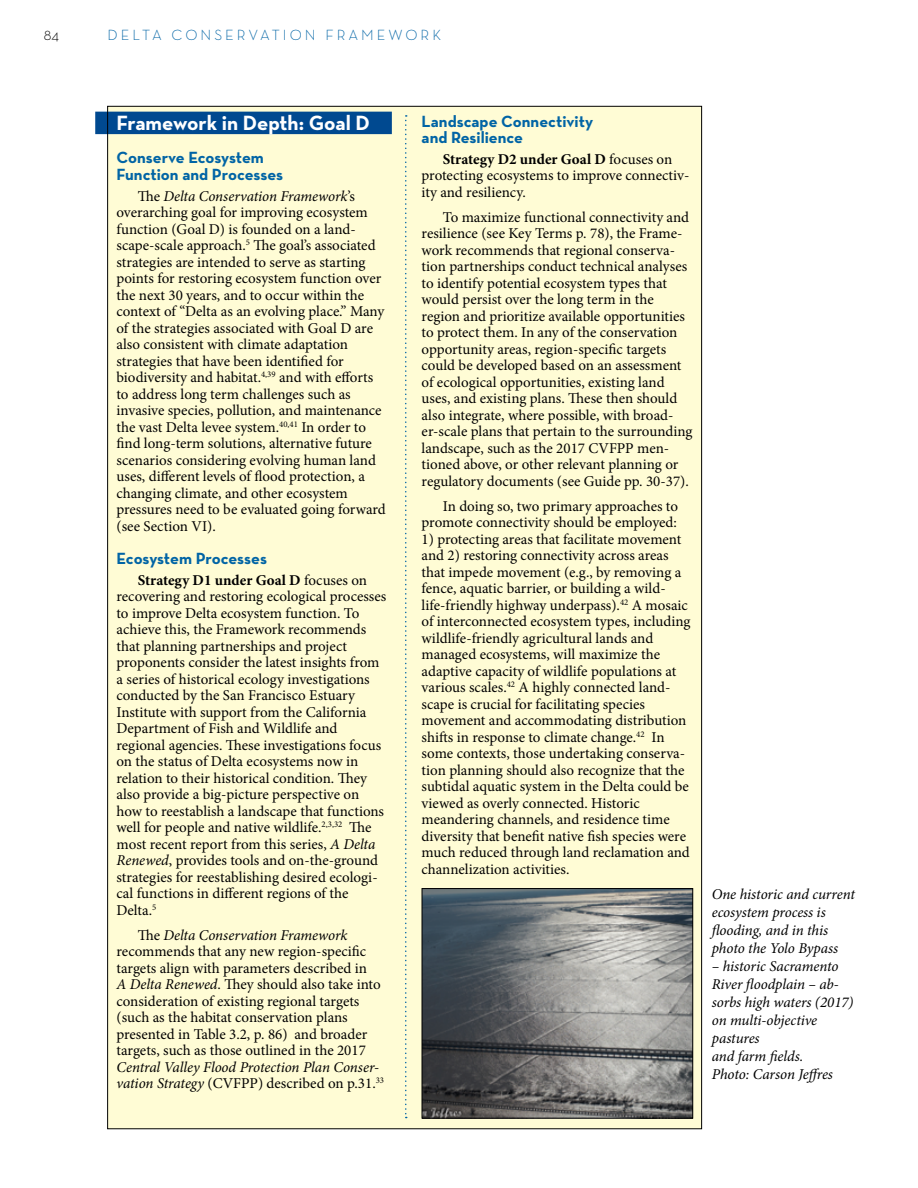
<style>
.page{position:relative;width:918px;height:1188px;background:#fff}
.page>*{position:absolute;margin:0;border:0;box-sizing:border-box;transform-origin:0 0}
.t1{font:700 21px "Neutra Text";color:#fff}
.t2{font:700 16.5px/16.5px "Neutra Text";color:#0064a5}
.t3{font:15px/16.5px "Minion Pro";color:#000}
.t4{font:italic 15px/18px "Minion Pro";letter-spacing:-.01em;color:#000}
.t5{font:300 15px "Neutra Text";letter-spacing:.2em;color:#0064a5}
.t6{font:300 15px "Neutra Text";color:#000}
.s1{font-style:italic}
.s2{font-weight:700}
.s3{font-style:normal}
</style>
<div class="page">
<div style="left:108px;top:106px;width:594px;height:1023px;background:#fffcd5"></div>
<div style="left:95px;top:112px;width:297px;height:22px;background:#004990"></div>
<img style="left:424px;top:890px;width:267px;height:227px">
<div style="left:422px;top:888px;width:271px;height:231px;border:1px solid #000"></div>
<svg style="left:405px;top:115px;width:2px;height:1003px"></svg>
<p class="t6" style="left:44px;top:26px;width:17px">84</p>
<p class="t5" style="left:108px;top:26px;width:335px">DELTA CONSERVATION FRAMEWORK</p>
<h1 class="t1" style="left:117px;top:110px;width:255px">Framework in Depth: Goal D</h1>
<p class="t2" style="left:117px;top:149px;width:168px">Conserve Ecosystem<br>Function and Processes</p>
<p class="t3" style="left:116px;top:188px;width:271px;text-indent:21px">The <span class="s1">Delta Conservation Framework</span>’s overarching goal for improving ecosystem function (Goal D) is founded on a land&shy;scape-scale approach.<sup>5</sup> The goal’s associated strategies are intended to serve as starting points for restoring ecosystem function over the next 30 years, and to occur within the context of “Delta as an evolving place.” Many of the strategies associated with Goal D are also consistent with climate adaptation strategies that have been identified for biodiversity and habitat.<sup>4,39</sup> and with efforts to address long term challenges such as invasive species, pollution, and maintenance the vast Delta levee system.<sup>40,41</sup> In order to find long-term solutions, alternative future scenarios considering evolving human land uses, different levels of flood protection, a changing climate, and other ecosystem pressures need to be evaluated going forward (see Section VI).</p>
<p class="t2" style="left:117px;top:550px;width:152px">Ecosystem Processes</p>
<p class="t3" style="left:117px;top:572px;width:271px;text-indent:21px"><span class="s2">Strategy D1 under Goal D</span> focuses on recovering and restoring ecological processes to improve Delta ecosystem function. To achieve this, the Framework recommends that planning partnerships and project proponents consider the latest insights from a series of historical ecology investigations conducted by the San Francisco Estuary Institute with support from the California Department of Fish and Wildlife and regional agencies. These investigations focus on the status of Delta ecosystems now in relation to their historical condition. They also provide a big-picture perspective on how to reestablish a landscape that functions well for people and native wildlife.<sup>2,3,32</sup> The most recent report from this series, <span class="s1">A Delta Renewed</span>, provides tools and on-the-ground strategies for reestablishing desired ecologi&shy;cal functions in different regions of the Delta.<sup>5</sup></p>
<p class="t3" style="left:117px;top:927px;width:266px;text-indent:21px">The <span class="s1">Delta Conservation Framework </span>recommends that any new region-specific targets align with parameters described in <span class="s1">A Delta Renewed</span>. They should also take into consideration of existing regional targets (such as the habitat conservation plans presented in Table 3.2, p. 86) and broader targets, such as those outlined in the 2017</p>
<p class="t4" style="left:117px;top:1059px;width:269px;line-height:16.5px">Central Valley Flood Protection Plan Conser&shy;vation Strategy <span class="s3">(CVFPP) described on p.31.</span><sup>33</sup></p>
<p class="t2" style="left:422px;top:113px;width:173px">Landscape Connectivity and Resilience</p>
<p class="t3" style="left:422px;top:151px;width:269px;text-indent:21px"><span class="s2">Strategy D2 under Goal D</span> focuses on protecting ecosystems to improve connectiv&shy;ity and resiliency.</p>
<p class="t3" style="left:422px;top:209px;width:272px;text-indent:21px">To maximize functional connectivity and resilience (see Key Terms p. 78), the Frame&shy;work recommends that regional conserva&shy;tion partnerships conduct technical analyses to identify potential ecosystem types that would persist over the long term in the region and prioritize available opportunities to protect them. In any of the conservation opportunity areas, region-specific targets could be developed based on an assessment of ecological opportunities, existing land uses, and existing plans. These then should also integrate, where possible, with broad&shy;er-scale plans that pertain to the surrounding landscape, such as the 2017 CVFPP men&shy;tioned above, or other relevant planning or regulatory documents (see Guide pp. 30-37).</p>
<p class="t3" style="left:422px;top:498px;width:258px;text-align:right">In doing so, two primary approaches to promote connectivity should be employed:</p>
<p class="t3" style="left:422px;top:531px;width:270px">1) protecting areas that facilitate movement and 2) restoring connectivity across areas that impede movement (e.g., by removing a fence, aquatic barrier, or building a wild&shy;life-friendly highway underpass).<sup>42</sup> A mosaic of interconnected ecosystem types, including wildlife-friendly agricultural lands and managed ecosystems, will maximize the adaptive capacity of wildlife populations at various scales.<sup>42</sup> A highly connected land&shy;scape is crucial for facilitating species movement and accommodating distribution shifts in response to climate change.<sup>42</sup> In some contexts, those undertaking conserva&shy;tion planning should also recognize that the subtidal aquatic system in the Delta could be viewed as overly connected. Historic meandering channels, and residence time diversity that benefit native fish species were much reduced through land reclamation and channelization activities.</p>
<p class="t4" style="left:712px;top:885px;width:145px">One historic and current ecosystem process is flooding, and in this photo the Yolo Bypass</p>
<p class="t4" style="left:712px;top:957px;width:143px">– historic Sacramento<br>River floodplain – ab&shy;sorbs high waters (2017) on multi-objective pastures<br>and farm fields.<br>Photo: Carson Jeffres</p>
</div>
